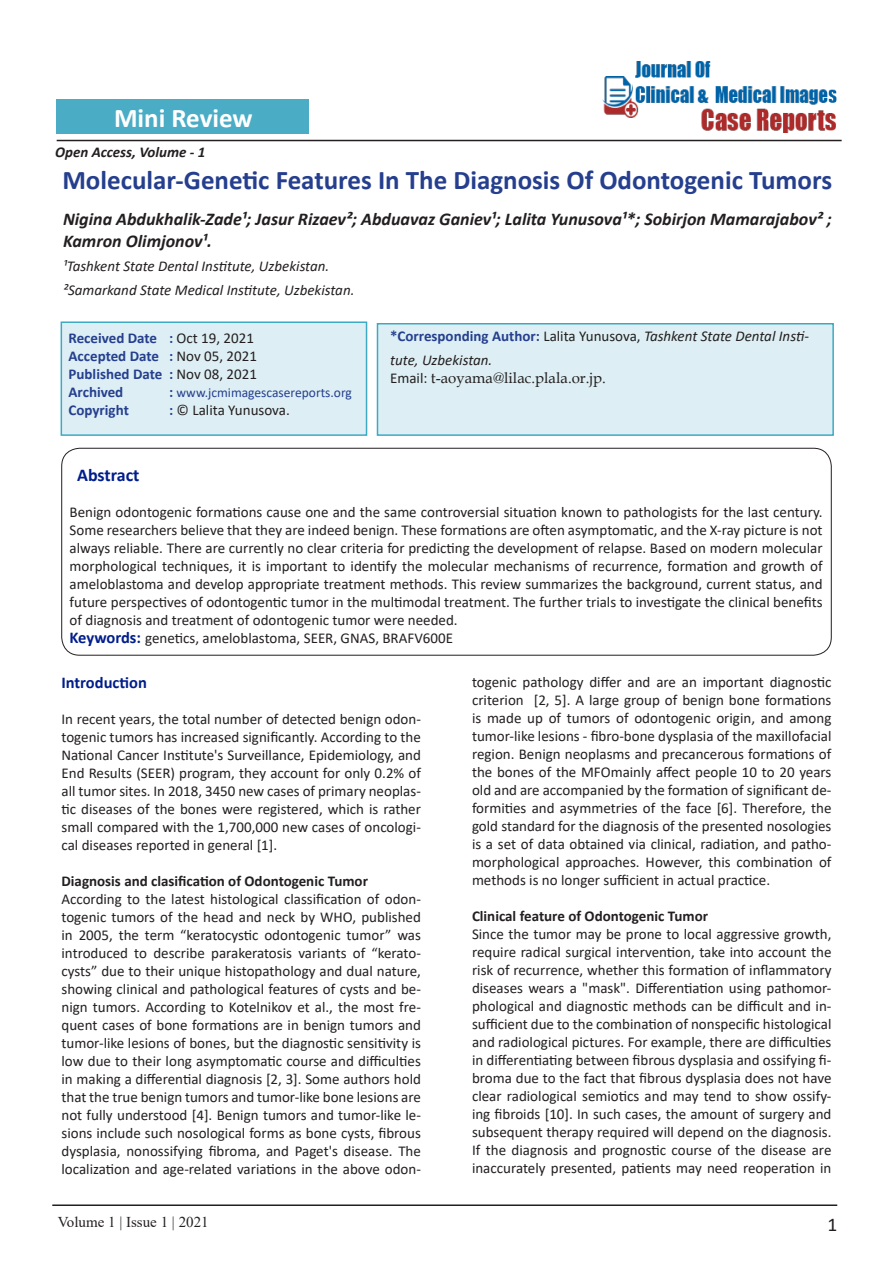
<style>
.page{position:relative;width:893px;height:1263px;background:#fff}
.page>*{position:absolute;margin:0;border:0;box-sizing:border-box;transform-origin:0 0}
.Tittle{font:700 27px "Calibri";color:#253f8e}
.t1{font:700 27px "Calibri";color:#fff}
.t2{font:19.5px "Calibri";color:#231f20}
.Paragraph_Style_1{font:italic 700 18px/22.5px "Calibri";color:#231f20}
.t3{font:700 18px "Calibri";color:#001d8c}
.side_heading_new{font:700 16.5px "Calibri";color:#001d8c}
.Paragraph_Style_1-2{font:15px/18px "Calibri";color:#231f20;text-align:justify}
.Paragraph_Style_1-3{font:italic 15px/24px "Calibri";color:#231f20}
.Paragraph_Style_1-4{font:700 15px/18px "Calibri";color:#253f8e}
.Paragraph_Style_1-5{font:700 15px "Calibri";color:#231f20}
.side_heading_new-2{font:15px "Calibri";color:#231f20}
.Paragraph_Style_1-6{font:15px "Book Antiqua";color:#231f20}
.t4{font:italic 700 15px "Calibri";color:#231f20}
.t5{font:15px "Times New Roman";color:#231f20}
.Paragraph_Style_1-7{font:13.5px "Calibri";color:#253f8e}
.s1{font-weight:400;color:#231f20}
.s2{font-weight:700;font-size:15px}
.s3{font-weight:700;color:#253f8e}
.s4{font-weight:700;font-style:normal;color:#253f8e}
.s5{font-style:normal}
.s6{font-family:"Calibri"}
.s7{font-weight:700;font-size:16.5px;color:#001d8c}
</style>
<div class="page">
<hr style="left:57px;top:140px;width:785px;height:1px;background:#231f20">
<hr style="left:52px;top:1204px;width:785px;height:2px;background:#231f20">
<div style="left:57px;top:100px;width:252px;height:34px;background:#4bacc6"></div>
<img style="left:602px;top:61px;width:235px;height:72px">
<div style="left:377px;top:323px;width:457px;height:113px;background:#ddeff4;border:2px solid #3daac4"></div>
<div style="left:61px;top:321px;width:306px;height:115px;background:#ddeff4;border:2px solid #3daac4"></div>
<div style="left:61px;top:448px;width:771px;height:208px;border:1px solid #231f20;border-radius:18px"></div>
<p class="t1" style="left:114px;top:99px;width:140px">Mini Review</p>
<p class="t4" style="left:55px;top:141px;width:152px">Open Access, Volume - 1</p>
<p class="Tittle" style="left:62px;top:161px;width:771px">Molecular-Genetic Features In The Diagnosis Of Odontogenic Tumors</p>
<p class="Paragraph_Style_1" style="left:63px;top:207px;width:770px">Nigina Abdukhalik-Zade¹; Jasur Rizaev²; Abduavaz Ganiev¹; Lalita Yunusova¹*; Sobirjon Mamarajabov² ;<br>Kamron Olimjonov¹.</p>
<p class="Paragraph_Style_1-3" style="left:63px;top:253px;width:268px">¹Tashkent State Dental Institute, Uzbekistan.</p>
<p class="Paragraph_Style_1-3" style="left:63px;top:277px;width:293px">²Samarkand State Medical Institute, Uzbekistan.</p>
<p class="Paragraph_Style_1-4" style="left:69px;top:328px;width:190px">Received Date : <span class="s1">Oct 19, 2021<br></span>Accepted Date : <span class="s1">Nov 05, 2021<br></span>Published Date : <span class="s1">Nov 08, 2021<br></span>Archived</p>
<p class="Paragraph_Style_1-7" style="left:169px;top:383px;width:184px"><span class="s2">:</span> www.jcmimagescasereports.org</p>
<p class="Paragraph_Style_1-4" style="left:69px;top:400px;width:62px">Copyright</p>
<p class="Paragraph_Style_1-2" style="left:169px;top:400px;width:122px"><span class="s3">:</span> © Lalita Yunusova.</p>
<p class="Paragraph_Style_1-3" style="left:390px;top:323px;width:420px"><span class="s4">*Corresponding Author:</span> <span class="s5">Lalita Yunusova,</span> Tashkent State Dental Insti&shy;tute, Uzbekistan.</p>
<p class="Paragraph_Style_1-6" style="left:390px;top:368px;width:217px"><span class="s6">Email:</span> t-aoyama@lilac.plala.or.jp.</p>
<p class="t3" style="left:77px;top:462px;width:64px">Abstract</p>
<p class="Paragraph_Style_1-2" style="left:70px;top:503px;width:754px">Benign odontogenic formations cause one and the same controversial situation known to pathologists for the last century.<br>Some researchers believe that they are indeed benign. These formations are often asymptomatic, and the X-ray picture is not always reliable. There are currently no clear criteria for predicting the development of relapse. Based on modern molecular morphological techniques, it is important to identify the molecular mechanisms of recurrence, formation and growth of ameloblastoma and develop appropriate treatment methods. This review summarizes the background, current status, and future perspectives of odontogentic tumor in the multimodal treatment. The further trials to investigate the clinical benefits of diagnosis and treatment of odontogenic tumor were needed.</p>
<p class="side_heading_new-2" style="left:70px;top:628px;width:385px"><span class="s7">Keywords:</span> genetics, ameloblastoma, SEER, GNAS, BRAFV600E</p>
<p class="side_heading_new" style="left:62px;top:671px;width:87px">Introduction</p>
<p class="Paragraph_Style_1-2" style="left:62px;top:710px;width:361px">In recent years, the total number of detected benign odon&shy;togenic tumors has increased significantly. According to the National Cancer Institute's Surveillance, Epidemiology, and End Results (SEER) program, they account for only 0.2% of all tumor sites. In 2018, 3450 new cases of primary neoplas&shy;tic diseases of the bones were registered, which is rather small compared with the 1,700,000 new cases of oncologi&shy;cal diseases reported in general [1].</p>
<p class="Paragraph_Style_1-5" style="left:62px;top:871px;width:308px">Diagnosis and clasification of Odontogenic Tumor</p>
<p class="Paragraph_Style_1-2" style="left:62px;top:890px;width:361px">According to the latest histological classification of odon&shy;togenic tumors of the head and neck by WHO, published in 2005, the term “keratocystic odontogenic tumor” was introduced to describe parakeratosis variants of “kerato&shy;cysts” due to their unique histopathology and dual nature, showing clinical and pathological features of cysts and be&shy;nign tumors. According to Kotelnikov et al., the most fre&shy;quent cases of bone formations are in benign tumors and tumor-like lesions of bones, but the diagnostic sensitivity is low due to their long asymptomatic course and difficulties in making a differential diagnosis [2, 3]. Some authors hold that the true benign tumors and tumor-like bone lesions are not fully understood [4]. Benign tumors and tumor-like le&shy;sions include such nosological forms as bone cysts, fibrous dysplasia, nonossifying fibroma, and Paget's disease. The localization and age-related variations in the above odon-</p>
<p class="t5" style="left:58px;top:1211px;width:152px">Volume 1 | Issue 1 | 2021</p>
<p class="Paragraph_Style_1-2" style="left:472px;top:673px;width:361px">togenic pathology differ and are an important diagnostic criterion [2, 5]. A large group of benign bone formations is made up of tumors of odontogenic origin, and among tumor-like lesions - fibro-bone dysplasia of the maxillofacial region. Benign neoplasms and precancerous formations of the bones of the MFOmainly affect people 10 to 20 years old and are accompanied by the formation of significant de&shy;formities and asymmetries of the face [6]. Therefore, the gold standard for the diagnosis of the presented nosologies is a set of data obtained via clinical, radiation, and patho&shy;morphological approaches. However, this combination of methods is no longer sufficient in actual practice.</p>
<p class="Paragraph_Style_1-5" style="left:472px;top:905px;width:238px">Clinical feature of Odontogenic Tumor</p>
<p class="Paragraph_Style_1-2" style="left:472px;top:925px;width:361px">Since the tumor may be prone to local aggressive growth, require radical surgical intervention, take into account the risk of recurrence, whether this formation of inflammatory diseases wears a "mask". Differentiation using pathomor&shy;phological and diagnostic methods can be difficult and in&shy;sufficient due to the combination of nonspecific histological and radiological pictures. For example, there are difficulties in differentiating between fibrous dysplasia and ossifying fi&shy;broma due to the fact that fibrous dysplasia does not have clear radiological semiotics and may tend to show ossify&shy;ing fibroids [10]. In such cases, the amount of surgery and subsequent therapy required will depend on the diagnosis.<br>If the diagnosis and prognostic course of the disease are inaccurately presented, patients may need reoperation in</p>
<p class="t2" style="left:827px;top:1211px;width:11px">1</p>
</div>
